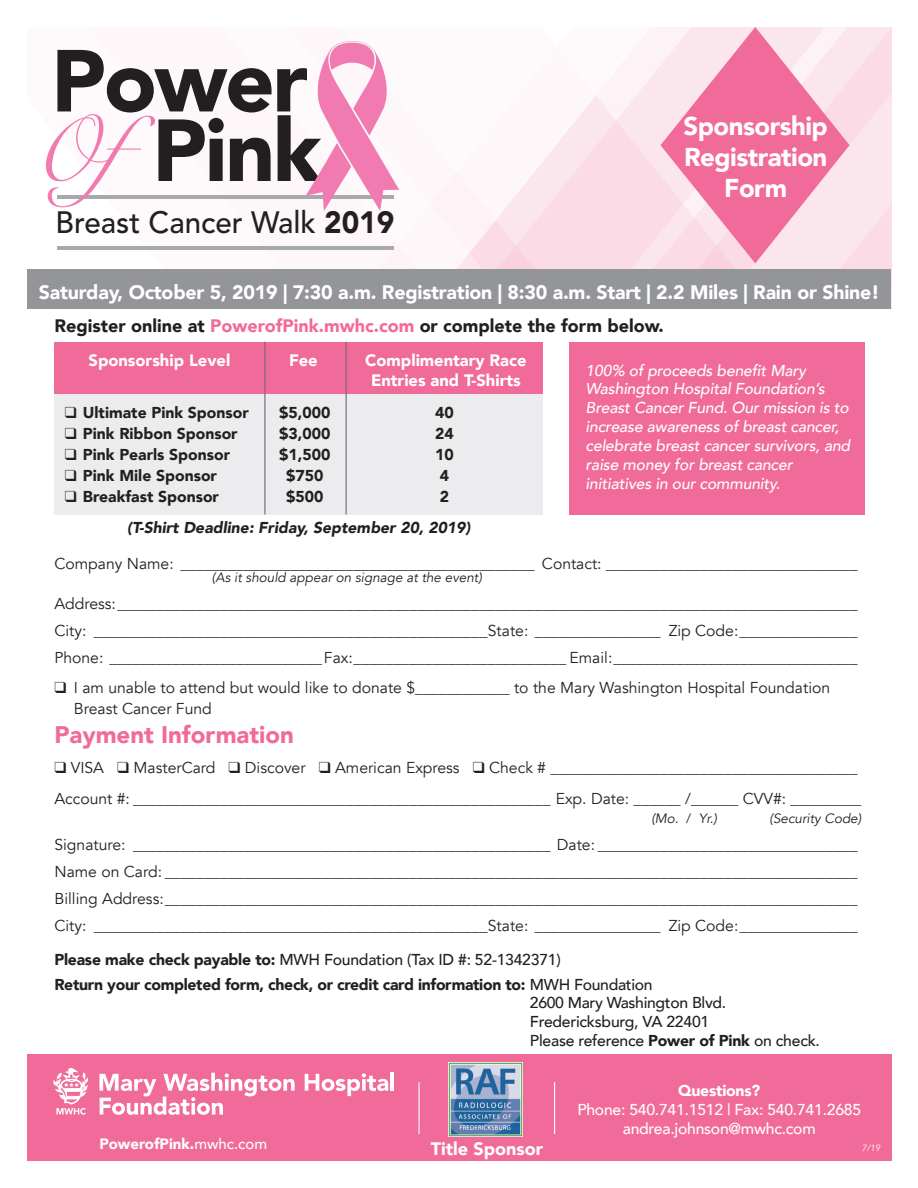
<style>
.page{position:relative;width:918px;height:1188px;background:#fff}
.page>*{position:absolute;margin:0;border:0;box-sizing:border-box;transform-origin:0 0}
.t1{font:500 30.6px "Avenir";color:#231f20;scale:.96 1}
.t2{font:900 25.8px/30.9px "Avenir";letter-spacing:-.02em;color:#fff;text-align:center}
.t3{font:900 24px "Avenir";color:#f16b9a}
.t4{font:900 19.5px "Avenir";letter-spacing:-.01em;color:#fff}
.t5{font:900 18px "Avenir";color:#231f20}
.t6{font:900 18px "Avenir";color:#fff}
.t7{font:900 16.5px/19.8px "Avenir";color:#fff;text-align:center}
.t8{font:15.75px/27px "Avenir";color:#231f20;text-align:justify}
.t9{font:italic 500 15.75px/18.9px "Avenir";letter-spacing:-.01em;color:#fff}
.t10{font:900 15.75px/24.9px "Avenir";letter-spacing:-.02em;color:#231f20}
.t11{font:900 15.75px "Avenir";color:#231f20}
.t12{font:500 15.75px/18.9px "Avenir";letter-spacing:-.015em;color:#231f20}
.t13{font:500 15.75px/18.9px "Avenir";letter-spacing:-.015em;color:#fff;text-align:center}
.t14{font:italic 900 15.75px "Avenir";color:#231f20}
.t15{font:900 15.75px "Avenir";letter-spacing:-.015em;color:#fff}
.t16{font:900 15px "Avenir";color:#fff}
.t17{font:italic 13.5px "Avenir";color:#231f20}
.t18{font:italic 9px "Avenir";color:#fff}
.s1{font-weight:900}
.s2{color:#f16b9a}
.s3{font-style:normal}
.s4{font-weight:500}
</style>
<div class="page">
<div style="left:54px;top:342px;width:489px;height:172px;background:#ececee"></div>
<svg style="left:674px;top:28px;width:217px;height:241px;background:#fae1ea"></svg>
<svg style="left:57px;top:28px;width:617px;height:241px"></svg>
<svg style="left:46px;top:41px;width:353px;height:170px"></svg>
<hr style="left:57px;top:246px;width:337px;height:3px;background:#a8a9ad">
<div style="left:27px;top:269px;width:864px;height:40px;background:#939598"></div>
<svg style="left:661px;top:27px;width:189px;height:236px;background:#f5a7c3"></svg>
<div style="left:54px;top:342px;width:489px;height:51px;background:#f16b9a"></div>
<div style="left:569px;top:342px;width:295px;height:172px;background:#f16b9a"></div>
<hr style="left:264px;top:342px;width:1px;height:172px;background:#6c6d70">
<hr style="left:346px;top:342px;width:1px;height:172px;background:#6c6d70">
<div style="left:27px;top:1054px;width:864px;height:107px;background:#f16b9a"></div>
<hr style="left:554px;top:1082px;width:1px;height:52px;background:#fff">
<svg style="left:305px;top:1073px;width:83px;height:23px"></svg>
<hr style="left:391px;top:1073px;width:3px;height:18px;background:#fff">
<svg style="left:99px;top:1073px;width:196px;height:42px"></svg>
<svg style="left:53px;top:1068px;width:36px;height:47px"></svg>
<hr style="left:418px;top:1082px;width:2px;height:52px;background:#fff">
<img style="left:448px;top:1063px;width:74px;height:74px">
<h1 class="t1" style="left:55px;top:196px;width:354px">Breast Cancer Walk <span class="s1">2019</span></h1>
<h2 class="t2" style="left:684px;top:110px;width:146px">Sponsorship<br>Registration<br>Form</h2>
<p class="t4" style="left:39px;top:275px;width:843px">Saturday, October 5, 2019 | 7:30 a.m. Registration | 8:30 a.m. Start | 2.2 Miles | Rain or Shine!</p>
<p class="t5" style="left:54px;top:311px;width:611px">Register online at <span class="s2">PowerofPink.mwhc.com</span> or complete the form below.</p>
<p class="t7" style="left:89px;top:350px;width:143px">Sponsorship Level</p>
<p class="t7" style="left:289px;top:350px;width:30px">Fee</p>
<p class="t7" style="left:365px;top:350px;width:163px">Complimentary Race<br>Entries and T-Shirts</p>
<p class="t9" style="left:586px;top:361px;width:266px">100% of proceeds benefit Mary Washington Hospital Foundation’s Breast Cancer Fund. Our mission is to increase awareness of breast cancer, celebrate breast cancer survivors, and raise money for breast cancer initiatives in our community.</p>
<p class="t11" style="left:65px;top:399px;width:185px">❑ Ultimate Pink Sponsor</p>
<p class="t11" style="left:279px;top:399px;width:53px">$5,000</p>
<p class="t11" style="left:435px;top:399px;width:20px">40</p>
<p class="t11" style="left:65px;top:420px;width:174px">❑ Pink Ribbon Sponsor</p>
<p class="t11" style="left:279px;top:420px;width:53px">$3,000</p>
<p class="t11" style="left:435px;top:420px;width:20px">24</p>
<p class="t11" style="left:65px;top:441px;width:167px">❑ Pink Pearls Sponsor</p>
<p class="t11" style="left:279px;top:441px;width:53px">$1,500</p>
<p class="t11" style="left:435px;top:441px;width:20px">10</p>
<p class="t11" style="left:65px;top:462px;width:154px">❑ Pink Mile Sponsor</p>
<p class="t11" style="left:286px;top:462px;width:39px">$750</p>
<p class="t11" style="left:440px;top:462px;width:11px">4</p>
<p class="t11" style="left:65px;top:483px;width:156px">❑ Breakfast Sponsor</p>
<p class="t11" style="left:286px;top:483px;width:39px">$500</p>
<p class="t11" style="left:440px;top:483px;width:11px">2</p>
<p class="t14" style="left:127px;top:514px;width:345px">(T-Shirt Deadline: Friday, September 20, 2019)</p>
<p class="t8" style="left:54px;top:550px;width:805px">Company Name: _____________________________________________ Contact: ________________________________</p>
<p class="t17" style="left:212px;top:569px;width:272px">(As it should appear on signage at the event)</p>
<p class="t8" style="left:54px;top:591px;width:805px">Address:______________________________________________________________________________________________ City: __________________________________________________State: ________________ Zip Code:_______________ Phone: ___________________________Fax:___________________________ Email:_______________________________</p>
<p class="t8" style="left:74px;top:678px;width:758px;line-height:21px;text-indent:-19px">❑ I am unable to attend but would like to donate $____________ to the Mary Washington Hospital Foundation<br>Breast Cancer Fund</p>
<h3 class="t3" style="left:54px;top:714px;width:241px">Payment Information</h3>
<p class="t8" style="left:54px;top:752px;width:808px;line-height:30.9px">❑ VISA ❑ MasterCard ❑ Discover ❑ American Express ❑ Check # _______________________________________<br>Account #: _____________________________________________________ Exp. Date: ______ /______ CVV#: _________</p>
<p class="t17" style="left:651px;top:810px;width:67px">(Mo. <span class="s3">/</span> Yr.)</p>
<p class="t17" style="left:770px;top:810px;width:93px">(Security Code)</p>
<p class="t8" style="left:54px;top:831px;width:805px">Signature: _____________________________________________________ Date: _________________________________ Name on Card: ________________________________________________________________________________________ Billing Address:________________________________________________________________________________________ City: __________________________________________________State: ________________ Zip Code:_______________</p>
<p class="t10" style="left:54px;top:946px;width:600px">Please make check payable to: <span class="s4">MWH Foundation (Tax ID #: 52-1342371)<br></span>Return your completed form, check, or credit card information to: <span class="s4">MWH Foundation</span></p>
<p class="t12" style="left:530px;top:993px;width:292px">2600 Mary Washington Blvd.<br>Fredericksburg, VA 22401<br>Please reference <span class="s1">Power of Pink</span> on check.</p>
<p class="t15" style="left:678px;top:1077px;width:83px">Questions?</p>
<p class="t13" style="left:577px;top:1099px;width:285px">Phone: 540.741.1512 | Fax: 540.741.2685 andrea.johnson@mwhc.com</p>
<p class="t16" style="left:99px;top:1131px;width:169px">PowerofPink.<span class="s4">mwhc.com</span></p>
<p class="t6" style="left:431px;top:1134px;width:114px">Title Sponsor</p>
<p class="t18" style="left:862px;top:1143px;width:20px">7/19</p>
</div>
